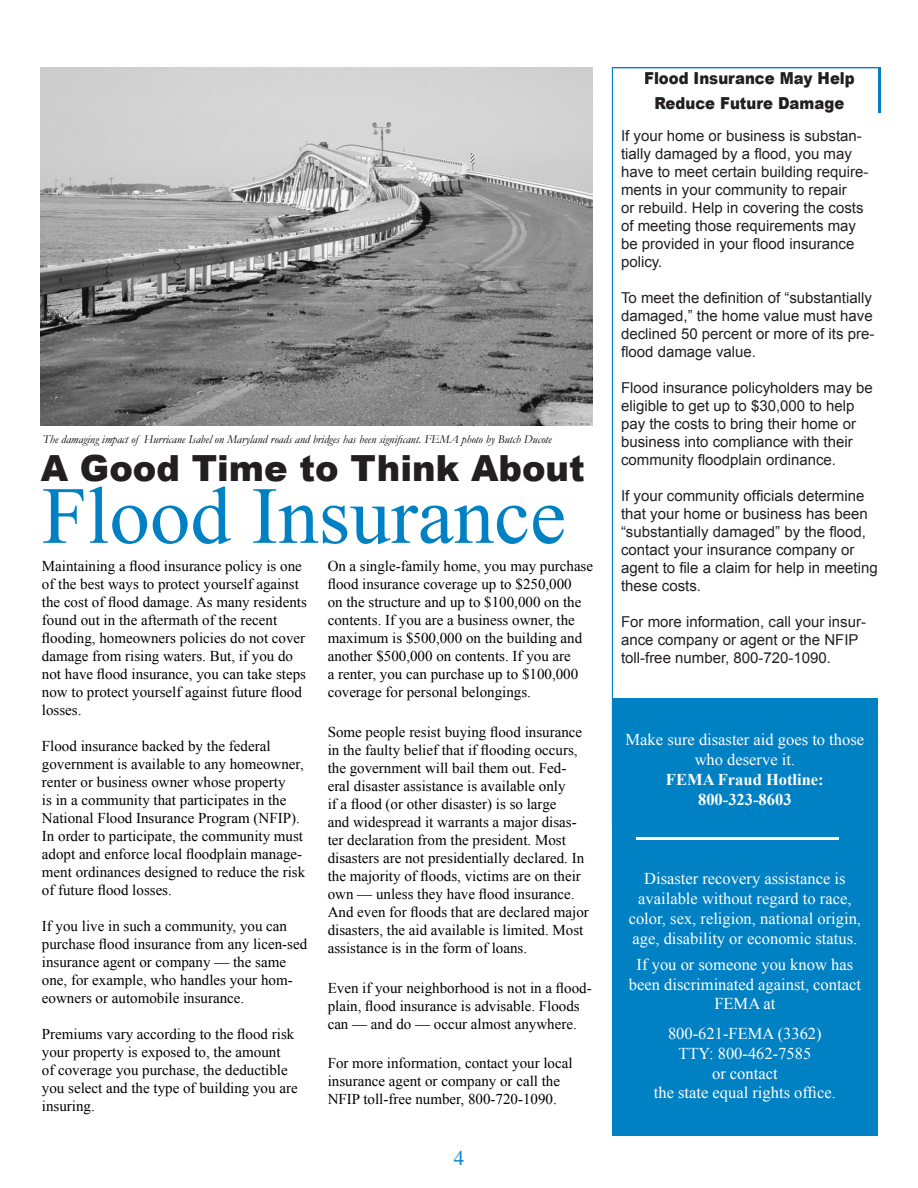
<style>
.page{position:relative;width:918px;height:1188px;background:#fff}
.page>*{position:absolute;margin:0;border:0;box-sizing:border-box;transform-origin:0 0}
.t1{font:81px "Times New Roman";color:#0081c3}
.t2{font:900 36px "Arial";color:#231f20}
.t3{font:21px "Times";color:#0081c3}
.t4{font:16.5px/19.8px "Times New Roman";color:#fff;text-align:center}
.t5{font:900 16.5px/25.2px "Arial";color:#231f20;text-align:center;scale:.9 1}
.t6{font:700 16.5px/19.8px "Times New Roman";color:#fff;text-align:center}
.t7{font:15px/18px "Times New Roman";color:#000}
.t8{font:15px/18px "Arial";color:#231f20}
.t9{font:italic 12px "Garamond";color:#000}
</style>
<div class="page">
<div style="left:612px;top:698px;width:266px;height:437px;background:#0081c3"></div>
<hr style="left:613px;top:68px;width:265px;height:1px;background:#0081c3">
<hr style="left:612px;top:68px;width:1px;height:759px;background:#0081c3">
<hr style="left:878px;top:68px;width:3px;height:45px;background:#0081c3">
<hr style="left:637px;top:837px;width:202px;height:3px;background:#fff">
<img style="left:40px;top:68px;width:552px;height:357px">
<p class="t9" style="left:43px;top:431px;width:511px">The damaging impact of Hurricane Isabel on Maryland roads and bridges has been significant. FEMA photo by Butch Ducote</p>
<h2 class="t2" style="left:41px;top:442px;width:545px">A Good Time to Think About</h2>
<h1 class="t1" style="left:42px;top:461px;width:526px">Flood In sur ance</h1>
<p class="t7" style="left:42px;top:557px;width:266px">Maintaining a flood in sur ance policy is one of the best ways to protect yourself against the cost of flood damage. As many residents found out in the af ter math of the recent flooding, homeowners policies do not cover damage from rising waters. But, if you do not have flood insurance, you can take steps now to protect yourself against future flood losses.</p>
<p class="t7" style="left:42px;top:737px;width:265px">Flood insurance backed by the federal<br>gov ern ment is available to any ho me own er, renter or business owner whose property<br>is in a com mu ni ty that par tic i pates in the National Flood Insurance Program (NFIP).<br>In order to par tic i pate, the community must adopt and enforce local flood plain man age - ment or di nanc es de signed to reduce the risk of future flood losses.</p>
<p class="t7" style="left:42px;top:917px;width:267px">If you live in such a community, you can purchase flood insurance from any licen-sed insurance agent or company — the same one, for example, who handles your hom&shy;eowners or automobile in sur ance.</p>
<p class="t7" style="left:42px;top:1025px;width:257px">Premiums vary according to the flood risk your property is exposed to, the amount<br>of coverage you purchase, the deductible you select and the type of building you are insuring.</p>
<p class="t7" style="left:328px;top:557px;width:267px">On a single-family home, you may purchase flood insurance coverage up to $250,000<br>on the structure and up to $100,000 on the contents. If you are a business owner, the maximum is $500,000 on the building and another $500,000 on contents. If you are<br>a renter, you can purchase up to $100,000 coverage for personal be long ings.</p>
<p class="t7" style="left:328px;top:723px;width:263px">Some people resist buying flood insurance in the faulty belief that if flooding occurs, the government will bail them out. Fed&shy;eral disaster as sis tance is available only<br>if a flood (or other disaster) is so large<br>and wide spread it warrants a major disas&shy;ter declaration from the pres i dent. Most disasters are not pres i den tial ly de clared. In the majority of floods, victims are on their own — unless they have flood insurance.<br>And even for floods that are declared major disasters, the aid available is limited. Most assistance is in the form of loans.</p>
<p class="t7" style="left:328px;top:978px;width:266px">Even if your neighborhood is not in a flood&shy;plain, flood insurance is advisable. Floods can — and do — occur almost anywhere.</p>
<p class="t7" style="left:328px;top:1054px;width:246px">For more information, contact your local insurance agent or company or call the<br>NFIP toll-free number, 800-720-1090.</p>
<h3 class="t3" style="left:454px;top:1147px;width:12px">4</h3>
<p class="t5" style="left:644px;top:65px;width:236px">Flood Insurance May Help<br>Reduce Future Damage</p>
<p class="t8" style="left:621px;top:127px;width:249px">If your home or business is sub stan - tial ly damaged by a flood, you may have to meet certain build ing re quire - ments in your com mu ni ty to repair<br>or rebuild. Help in covering the costs of meeting those requirements may be provided in your flood insurance policy.</p>
<p class="t8" style="left:621px;top:289px;width:255px">To meet the definition of “substantially dam aged,” the home value must have declined 50 percent or more of its pre&shy;flood damage value.</p>
<p class="t8" style="left:621px;top:379px;width:253px">Flood insurance policyholders may be eligible to get up to $30,000 to help pay the costs to bring their home or busi ness into compliance with their com mu ni ty flood plain ordinance.</p>
<p class="t8" style="left:621px;top:487px;width:258px">If your community officials determine that your home or business has been “sub stan tial ly damaged” by the flood, contact your insurance company or agent to file a claim for help in meet ing these costs.</p>
<p class="t8" style="left:621px;top:613px;width:247px">For more information, call your in sur - ance company or agent or the NFIP toll-free number, 800-720-1090.</p>
<p class="t4" style="left:626px;top:730px;width:240px">Make sure disaster aid goes to those who deserve it.</p>
<p class="t6" style="left:666px;top:769px;width:159px">FEMA Fraud Hotline:<br>800-323-8603</p>
<p class="t4" style="left:629px;top:868px;width:234px">Disaster recovery assistance is avail able without regard to race, color, sex, religion, national origin, age, disability or economic status.</p>
<p class="t4" style="left:629px;top:954px;width:234px">If you or someone you know has been discriminated against, contact<br>FEMA at</p>
<p class="t4" style="left:654px;top:1023px;width:184px">800-621-FEMA (3362)<br>TTY: 800-462-7585<br>or contact<br>the state equal rights office.</p>
</div>
